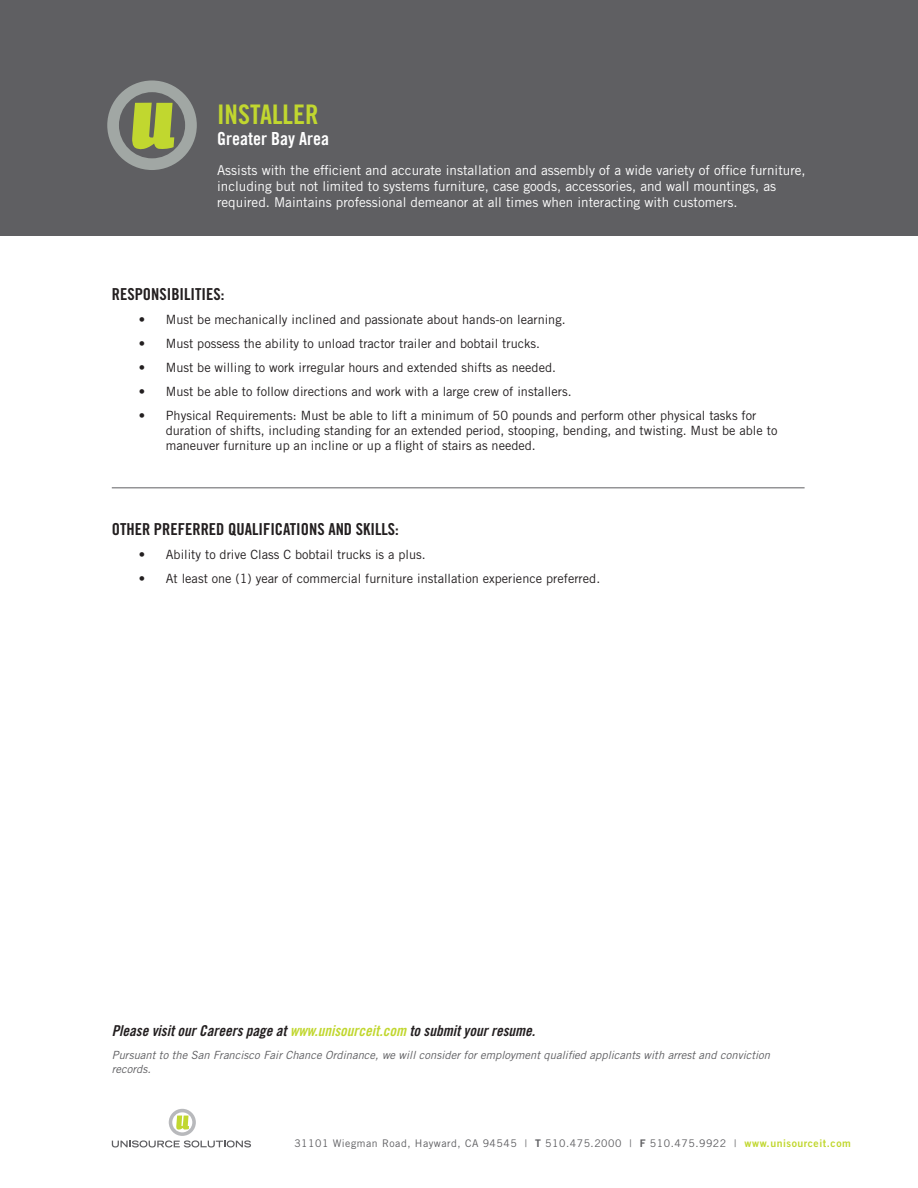
<style>
.page{position:relative;width:918px;height:1188px;background:#fff}
.page>*{position:absolute;margin:0;border:0;box-sizing:border-box;transform-origin:0 0}
.t1{font:27px "Trade Gothic LT Std Bd Cn 20";color:#c1d72f}
.t2{font:18px "Trade Gothic LT Std Bd Cn 20";color:#fff}
.t3{font:16.5px "Trade Gothic LT Std Bd Cn 20";color:#231f20}
.t4{font:15px "Trade Gothic LT Std Bd Cn 20 Obl";color:#231f20}
.t5{font:13.5px/16.2px "Trade Gothic LT Std";color:#fff}
.t6{font:12.75px/15.3px "Trade Gothic LT Std";color:#231f20}
.t7{font:italic 11.25px/13.5px "Trade Gothic LT Std";color:#5f5f62}
.t8{font:10.5px "Trade Gothic LT Std";letter-spacing:.05em;color:#5f5f62}
.s1{color:#c1d72f}
.s2{font-family:"Trade Gothic LT Std Bd 2"}
.s3{font-family:"Trade Gothic LT Std Bd 2";color:#c1d72f}
</style>
<div class="page">
<div style="left:0;top:0;width:918px;height:235px;background:#5f5f62"></div>
<hr style="left:112px;top:487px;width:693px;height:1px;background:#5f5f62">
<svg style="left:107px;top:80px;width:90px;height:90px"></svg>
<svg style="left:112px;top:1109px;width:139px;height:38px"></svg>
<p class="t1" style="left:217px;top:98px;width:103px">INSTALLER</p>
<p class="t2" style="left:217px;top:128px;width:113px">Greater Bay Area</p>
<p class="t5" style="left:217px;top:162px;width:590px">Assists with the efficient and accurate installation and assembly of a wide variety of office furniture, including but not limited to systems furniture, case goods, accessories, and wall mountings, as required. Maintains professional demeanor at all times when interacting with customers.</p>
<p class="t3" style="left:112px;top:284px;width:114px">RESPONSIBILITIES:</p>
<p class="t6" style="left:139px;top:311px;width:428px">• Must be mechanically inclined and passionate about hands-on learning.</p>
<p class="t6" style="left:139px;top:335px;width:403px">• Must possess the ability to unload tractor trailer and bobtail trucks.</p>
<p class="t6" style="left:139px;top:359px;width:419px">• Must be willing to work irregular hours and extended shifts as needed.</p>
<p class="t6" style="left:139px;top:383px;width:434px">• Must be able to follow directions and work with a large crew of installers.</p>
<p class="t6" style="left:166px;top:407px;width:613px;text-indent:-27px">• Physical Requirements: Must be able to lift a minimum of 50 pounds and perform other physical tasks for duration of shifts, including standing for an extended period, stooping, bending, and twisting. Must be able to maneuver furniture up an incline or up a flight of stairs as needed.</p>
<p class="t3" style="left:112px;top:519px;width:289px">OTHER PREFERRED QUALIFICATIONS AND SKILLS:</p>
<p class="t6" style="left:139px;top:547px;width:288px">• Ability to drive Class C bobtail trucks is a plus.</p>
<p class="t6" style="left:139px;top:571px;width:463px">• At least one (1) year of commercial furniture installation experience preferred.</p>
<p class="t4" style="left:112px;top:1022px;width:425px">Please visit our Careers page at <span class="s1">www.unisourceit.com</span> to submit your resume.</p>
<p class="t7" style="left:112px;top:1048px;width:660px">Pursuant to the San Francisco Fair Chance Ordinance, we will consider for employment qualified applicants with arrest and conviction records.</p>
<p class="t8" style="left:294px;top:1137px;width:558px">31101 Wiegman Road, Hayward, CA 94545 | <span class="s2">T</span> 510.475.2000 | <span class="s2">F</span> 510.475.9922 | <span class="s3">www.unisourceit.com</span></p>
</div>
